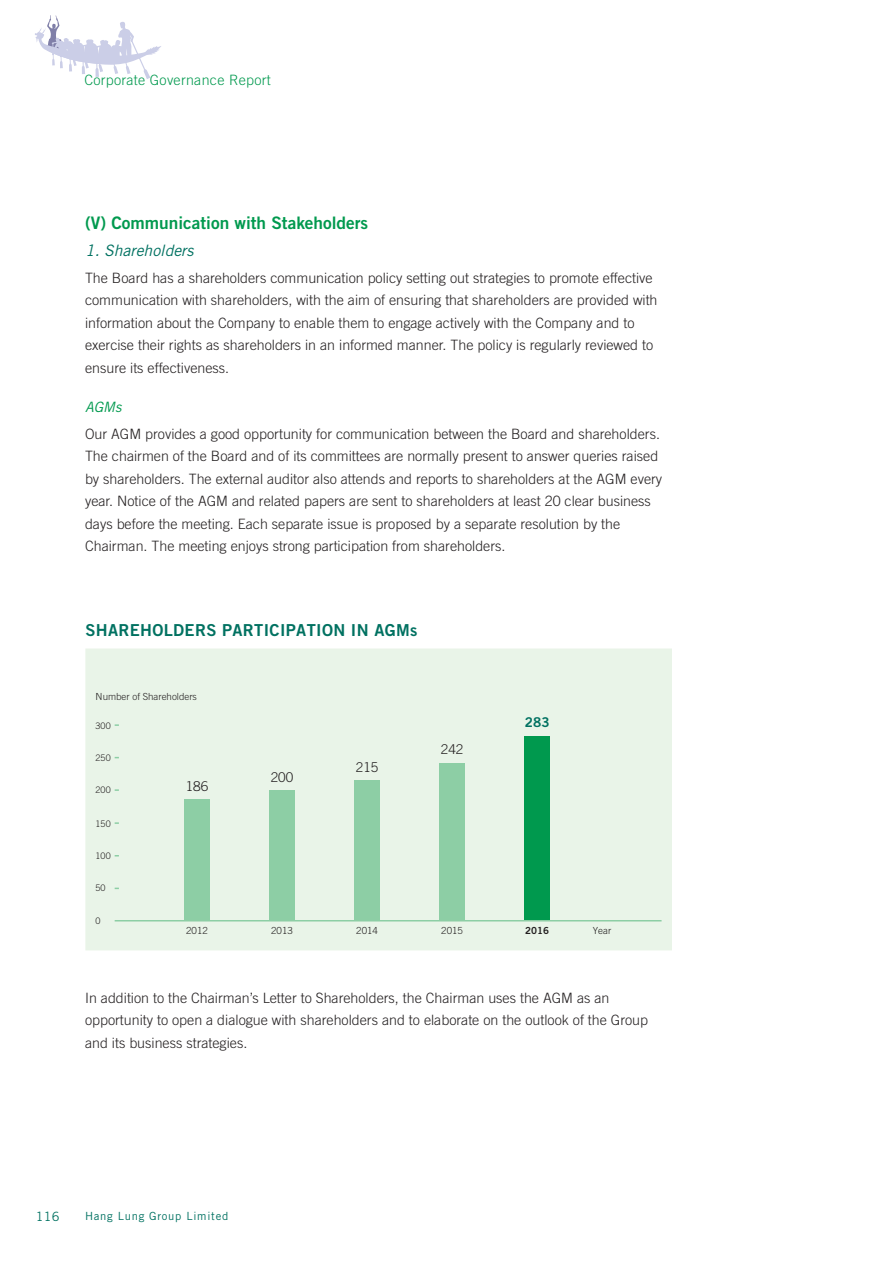
<style>
.page{position:relative;width:893px;height:1263px;background:#fff}
.page>*{position:absolute;margin:0;border:0;box-sizing:border-box;transform-origin:0 0}
.t1{font:17.25px "Trade Gothic LT Std Bd 2";color:#00994e}
.t2{font:16.5px "Trade Gothic LT Std Bd 2";letter-spacing:.02em;color:#007161}
.t3{font:italic 15.75px "Trade Gothic LT Std";color:#007161}
.t4{font:300 14.25px/22.5px "Trade Gothic LT Std";color:#231f20}
.t5{font:300 14.25px "Trade Gothic LT Std";letter-spacing:.02em;color:#00994e}
.t6{font:italic 14.25px "Trade Gothic LT Std";color:#00994e}
.t7{font:300 13.5px "Trade Gothic LT Std";color:#231f20}
.t8{font:13.5px "Trade Gothic LT Std Bd 2";color:#007161}
.t9{font:12.75px "Trade Gothic LT Std";color:#007161}
.t10{font:11.25px "Trade Gothic LT Std";letter-spacing:.065em;color:#007161}
.t11{font:300 9.75px "Trade Gothic LT Std";color:#231f20}
.t12{font:9.75px "Trade Gothic LT Std Bd 2";color:#231f20}
.t13{font:300 9px "Trade Gothic LT Std";color:#231f20}
</style>
<div class="page">
<svg style="left:35px;top:15px;width:126px;height:64px"></svg>
<div style="left:85px;top:648px;width:587px;height:302px;background:#e9f4e8"></div>
<div style="left:184px;top:799px;width:26px;height:122px;background:#8dcea5"></div>
<div style="left:269px;top:790px;width:26px;height:131px;background:#8dcea5"></div>
<div style="left:354px;top:780px;width:26px;height:141px;background:#8dcea5"></div>
<div style="left:439px;top:763px;width:26px;height:158px;background:#8dcea5"></div>
<div style="left:524px;top:736px;width:26px;height:185px;background:#00994e"></div>
<hr style="left:115px;top:920px;width:547px;height:1px;background:#8dcea5">
<p class="t5" style="left:84px;top:71px;width:188px">Corporate Governance Report</p>
<p class="t1" style="left:85px;top:212px;width:285px">(V) Communication with Stakeholders</p>
<p class="t3" style="left:85px;top:241px;width:110px">1. Shareholders</p>
<p class="t4" style="left:85px;top:266px;width:574px">The Board has a shareholders communication policy setting out strategies to promote effective communication with shareholders, with the aim of ensuring that shareholders are provided with information about the Company to enable them to engage actively with the Company and to exercise their rights as shareholders in an informed manner. The policy is regularly reviewed to ensure its effectiveness.</p>
<p class="t6" style="left:85px;top:398px;width:38px">AGMs</p>
<p class="t4" style="left:85px;top:422px;width:579px">Our AGM provides a good opportunity for communication between the Board and shareholders.<br>The chairmen of the Board and of its committees are normally present to answer queries raised by shareholders. The external auditor also attends and reports to shareholders at the AGM every year. Notice of the AGM and related papers are sent to shareholders at least 20 clear business days before the meeting. Each separate issue is proposed by a separate resolution by the Chairman. The meeting enjoys strong participation from shareholders.</p>
<p class="t2" style="left:85px;top:620px;width:334px">SHAREHOLDERS PARTICIPATION IN AGMs</p>
<p class="t11" style="left:96px;top:690px;width:103px">Number of Shareholders</p>
<p class="t13" style="left:96px;top:720px;width:17px">300</p>
<p class="t13" style="left:96px;top:752px;width:17px">250</p>
<p class="t13" style="left:96px;top:784px;width:17px">200</p>
<p class="t13" style="left:96px;top:818px;width:17px">150</p>
<p class="t13" style="left:96px;top:850px;width:17px">100</p>
<p class="t13" style="left:96px;top:882px;width:12px">50</p>
<p class="t13" style="left:96px;top:916px;width:7px">0</p>
<p class="t7" style="left:186px;top:778px;width:24px">186</p>
<p class="t11" style="left:186px;top:924px;width:23px">2012</p>
<p class="t7" style="left:271px;top:769px;width:24px">200</p>
<p class="t11" style="left:271px;top:924px;width:23px">2013</p>
<p class="t7" style="left:356px;top:759px;width:24px">215</p>
<p class="t11" style="left:356px;top:924px;width:23px">2014</p>
<p class="t7" style="left:441px;top:741px;width:24px">242</p>
<p class="t8" style="left:525px;top:714px;width:26px">283</p>
<p class="t11" style="left:441px;top:924px;width:23px">2015</p>
<p class="t12" style="left:525px;top:924px;width:25px">2016</p>
<p class="t11" style="left:593px;top:924px;width:20px">Year</p>
<p class="t4" style="left:85px;top:986px;width:565px">In addition to the Chairman’s Letter to Shareholders, the Chairman uses the AGM as an opportunity to open a dialogue with shareholders and to elaborate on the outlook of the Group and its business strategies.</p>
<p class="t9" style="left:36px;top:1209px;width:25px">116</p>
<p class="t10" style="left:85px;top:1209px;width:145px">Hang Lung Group Limited</p>
</div>
